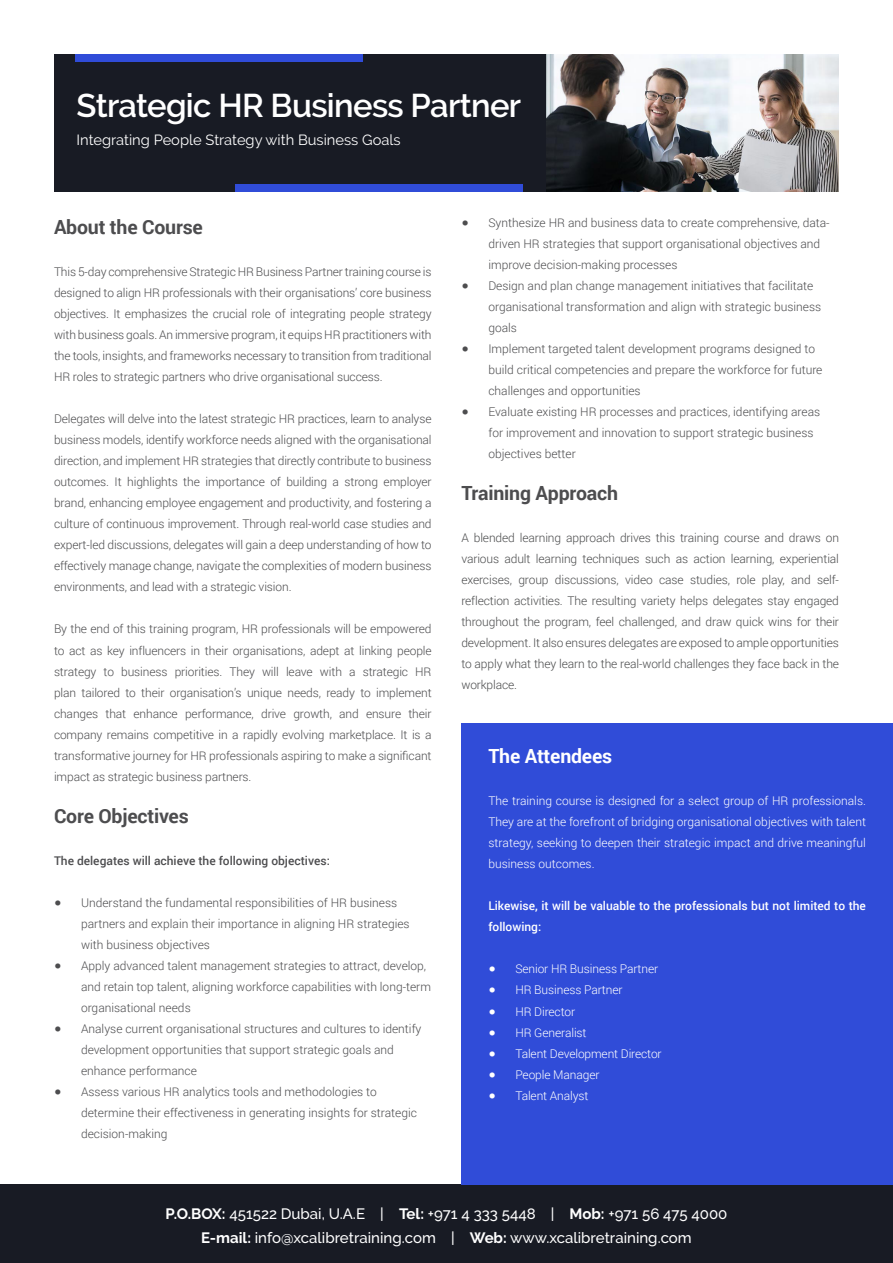
<style>
.page{position:relative;width:893px;height:1263px;background:#fff}
.page>*{position:absolute;margin:0;border:0;box-sizing:border-box;transform-origin:0 0}
.t1{font:600 32.85px "Raleway";letter-spacing:-.02em;color:#fff}
.t2{font:700 19.5px "Roboto";letter-spacing:-.01em;color:#4d4d4f}
.t3{font:700 19.5px "Roboto";letter-spacing:-.01em;color:#fff}
.t4{font:500 15px/24px "Raleway";color:#fff;text-align:center}
.t5{font:14.7px "Raleway";color:#fff}
.t6{font:300 12px/21px "Roboto";color:#4d4d4f}
.t7{font:300 12px/21px "Roboto";letter-spacing:-.01em;color:#4b4c4d;text-align:justify}
.t8{font:300 12px/21px "Roboto";letter-spacing:-.01em;color:#fff;text-align:justify}
.t9{font:500 12px/21px "Roboto";color:#fff}
.t10{font:500 12px "Roboto";color:#4d4d4f}
.s1{font-family:"Helvetica Neue";font-weight:400}
.s2{font-weight:700}
</style>
<div class="page">
<div style="left:0;top:1184px;width:893px;height:79px;background:#181b24"></div>
<div style="left:461px;top:723px;width:432px;height:461px;background:#304cd8"></div>
<img style="left:546px;top:54px;width:293px;height:138px">
<div style="left:54px;top:54px;width:492px;height:138px;background:#181b24"></div>
<div style="left:76px;top:54px;width:287px;height:7px;background:#304cd8"></div>
<div style="left:235px;top:184px;width:288px;height:8px;background:#304cd8"></div>
<p class="t1" style="left:77px;top:87px;width:446px">Strategic HR Business Partner</p>
<p class="t5" style="left:77px;top:131px;width:326px">Integrating People Strategy with Business Goals</p>
<p class="t2" style="left:54px;top:214px;width:150px">About the Course</p>
<p class="t6" style="left:54px;top:261px;width:379px;text-align:justify">This 5-day comprehensive Strategic HR Business Partner training course is designed to align HR professionals with their organisations’ core business objectives. It emphasizes the crucial role of integrating people strategy with business goals. An immersive program, it equips HR practitioners with the tools, insights, and frameworks necessary to transition from traditional HR roles to strategic partners who drive organisational success.</p>
<p class="t6" style="left:54px;top:408px;width:379px;text-align:justify">Delegates will delve into the latest strategic HR practices, learn to analyse business models, identify workforce needs aligned with the organisational direction, and implement HR strategies that directly contribute to business outcomes. It highlights the importance of building a strong employer brand, enhancing employee engagement and productivity, and fostering a culture of continuous improvement. Through real-world case studies and expert-led discussions, delegates will gain a deep understanding of how to effectively manage change, navigate the complexities of modern business environments, and lead with a strategic vision.</p>
<p class="t6" style="left:54px;top:618px;width:379px;text-align:justify">By the end of this training program, HR professionals will be empowered to act as key influencers in their organisations, adept at linking people strategy to business priorities. They will leave with a strategic HR plan tailored to their organisation’s unique needs, ready to implement changes that enhance performance, drive growth, and ensure their company remains competitive in a rapidly evolving marketplace. It is a transformative journey for HR professionals aspiring to make a significant impact as strategic business partners.</p>
<p class="t2" style="left:54px;top:802px;width:136px">Core Objectives</p>
<p class="t10" style="left:54px;top:852px;width:277px">The delegates will achieve the following objectives:</p>
<p class="t6" style="left:81px;top:891px;width:330px;text-indent:-27px"><span class="s1">●</span> Understand the fundamental responsibilities of HR business partners and explain their importance in aligning HR strategies with business objectives</p>
<p class="t6" style="left:81px;top:954px;width:351px;text-indent:-27px"><span class="s1">●</span> Apply advanced talent management strategies to attract, develop, and retain top talent, aligning workforce capabilities with long-term organisational needs</p>
<p class="t6" style="left:81px;top:1017px;width:342px;text-indent:-27px"><span class="s1">●</span> Analyse current organisational structures and cultures to identify development opportunities that support strategic goals and enhance performance</p>
<p class="t6" style="left:81px;top:1080px;width:338px;text-indent:-27px"><span class="s1">●</span> Assess various HR analytics tools and methodologies to determine their effectiveness in generating insights for strategic decision-making</p>
<p class="t6" style="left:488px;top:211px;width:343px;text-indent:-27px"><span class="s1">●</span> Synthesize HR and business data to create comprehensive, data&shy;driven HR strategies that support organisational objectives and improve decision-making processes</p>
<p class="t6" style="left:488px;top:274px;width:334px;text-indent:-27px"><span class="s1">●</span> Design and plan change management initiatives that facilitate organisational transformation and align with strategic business goals</p>
<p class="t6" style="left:488px;top:337px;width:336px;text-indent:-27px"><span class="s1">●</span> Implement targeted talent development programs designed to build critical competencies and prepare the workforce for future challenges and opportunities</p>
<p class="t6" style="left:488px;top:400px;width:333px;text-indent:-27px"><span class="s1">●</span> Evaluate existing HR processes and practices, identifying areas for improvement and innovation to support strategic business objectives better</p>
<p class="t2" style="left:461px;top:479px;width:158px">Training Approach</p>
<p class="t7" style="left:461px;top:526px;width:379px">A blended learning approach drives this training course and draws on various adult learning techniques such as action learning, experiential exercises, group discussions, video case studies, role play, and self&shy;reflection activities. The resulting variety helps delegates stay engaged throughout the program, feel challenged, and draw quick wins for their development. It also ensures delegates are exposed to ample opportunities to apply what they learn to the real-world challenges they face back in the workplace.</p>
<p class="t3" style="left:488px;top:743px;width:125px">The Attendees</p>
<p class="t8" style="left:488px;top:790px;width:379px">The training course is designed for a select group of HR professionals.<br>They are at the forefront of bridging organisational objectives with talent strategy, seeking to deepen their strategic impact and drive meaningful business outcomes.</p>
<p class="t9" style="left:488px;top:895px;width:379px">Likewise, it will be valuable to the professionals but not limited to the following:</p>
<p class="t8" style="left:488px;top:958px;width:171px"><span class="s1">●</span> Senior HR Business Partner</p>
<p class="t8" style="left:488px;top:979px;width:136px"><span class="s1">●</span> HR Business Partner</p>
<p class="t8" style="left:488px;top:1000px;width:88px"><span class="s1">●</span> HR Director</p>
<p class="t8" style="left:488px;top:1021px;width:100px"><span class="s1">●</span> HR Generalist</p>
<p class="t8" style="left:488px;top:1042px;width:175px"><span class="s1">●</span> Talent Development Director</p>
<p class="t8" style="left:488px;top:1063px;width:113px"><span class="s1">●</span> People Manager</p>
<p class="t8" style="left:488px;top:1084px;width:102px"><span class="s1">●</span> Talent Analyst</p>
<p class="t4" style="left:166px;top:1201px;width:563px"><span class="s2">P.O.BOX:</span> 451522 Dubai, U.A.E | <span class="s2">Tel:</span> +971 4 333 5448 | <span class="s2">Mob:</span> +971 56 475 4000<br><span class="s2">E-mail:</span> info@xcalibretraining.com | <span class="s2">Web:</span> www.xcalibretraining.com</p>
</div>
